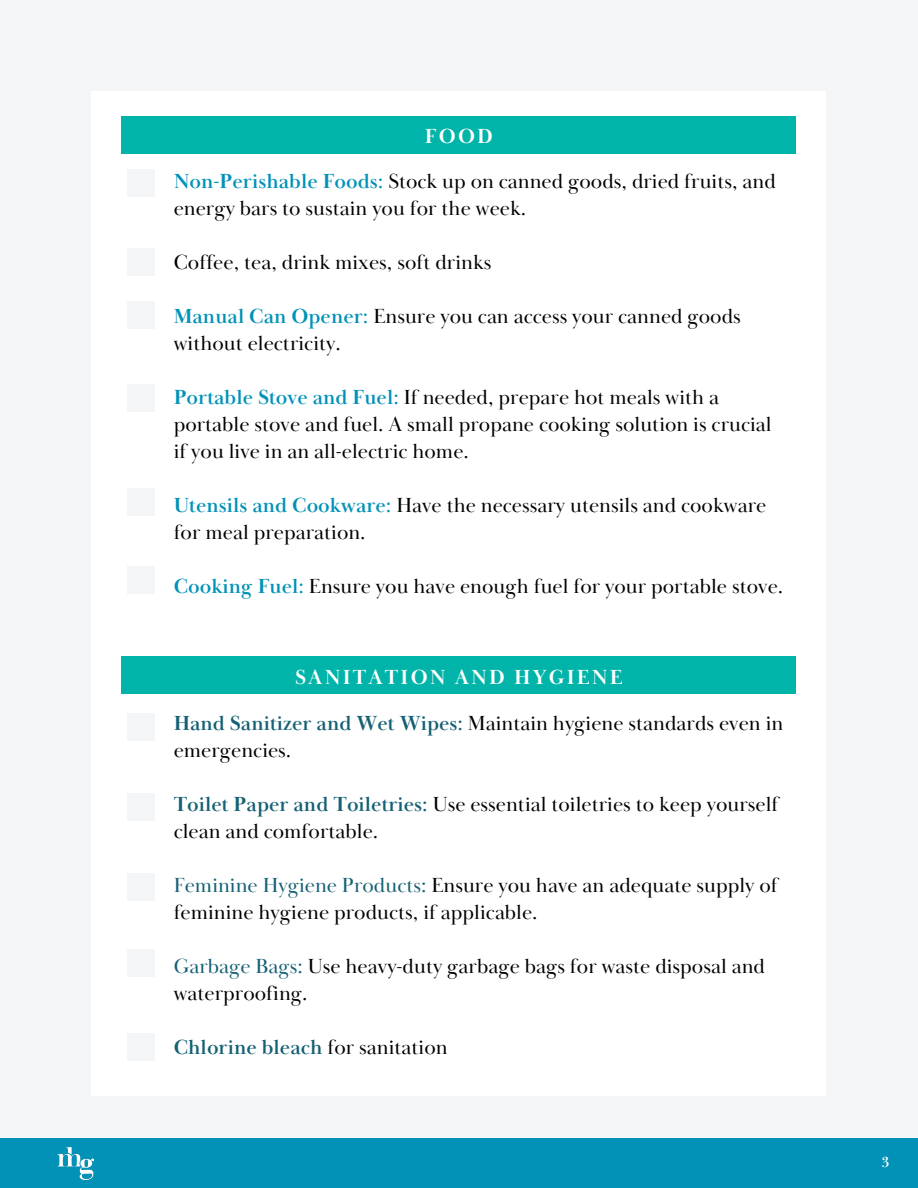
<style>
.page{position:relative;width:918px;height:1188px;background:#f3f5f7}
.page>*{position:absolute;margin:0;border:0;box-sizing:border-box;transform-origin:0 0}
.t1{font:21px/27px "Baskerville Display PT";color:#000}
.t2{font:700 21px "Baskerville Display PT";color:#156074}
.t3{font:700 21px "Baskerville Display PT";letter-spacing:.1em;color:#fff}
.t4{font:700 15px "Baskerville Display PT";color:#fff}
.s1{font-weight:700;color:#0292b7}
.s2{font-weight:700;color:#156074}
.s3{color:#156074}
.s4{font-weight:400;color:#000}
</style>
<div class="page">
<div style="left:0;top:1139px;width:918px;height:49px;background:#0292b7"></div>
<img style="left:57px;top:1147px;width:37px;height:33px">
<div style="left:92px;top:92px;width:734px;height:1004px;background:#fff"></div>
<div style="left:122px;top:116px;width:674px;height:37px;background:#00b4a9"></div>
<div style="left:127px;top:170px;width:27px;height:27px;background:#f3f5f7"></div>
<div style="left:127px;top:248px;width:27px;height:27px;background:#f3f5f7"></div>
<div style="left:127px;top:301px;width:27px;height:27px;background:#f3f5f7"></div>
<div style="left:127px;top:384px;width:27px;height:28px;background:#f3f5f7"></div>
<div style="left:127px;top:489px;width:27px;height:27px;background:#f3f5f7"></div>
<div style="left:127px;top:567px;width:27px;height:27px;background:#f3f5f7"></div>
<div style="left:122px;top:657px;width:674px;height:37px;background:#00b4a9"></div>
<div style="left:127px;top:713px;width:27px;height:27px;background:#f3f5f7"></div>
<div style="left:127px;top:793px;width:27px;height:27px;background:#f3f5f7"></div>
<div style="left:127px;top:873px;width:27px;height:27px;background:#f3f5f7"></div>
<div style="left:127px;top:950px;width:27px;height:27px;background:#f3f5f7"></div>
<div style="left:127px;top:1034px;width:27px;height:27px;background:#f3f5f7"></div>
<p class="t3" style="left:425px;top:123px;width:69px">FOOD</p>
<p class="t1" style="left:174px;top:168px;width:604px"><span class="s1">Non-Perishable Foods:</span> Stock up on canned goods, dried fruits, and energy bars to sustain you for the week.</p>
<p class="t1" style="left:174px;top:249px;width:319px">Coffee, tea, drink mixes, soft drinks</p>
<p class="t1" style="left:174px;top:303px;width:569px"><span class="s1">Manual Can Opener:</span> Ensure you can access your canned goods without electricity.</p>
<p class="t1" style="left:174px;top:384px;width:600px"><span class="s1">Portable Stove and Fuel:</span> If needed, prepare hot meals with a portable stove and fuel. A small propane cooking solution is crucial if you live in an all-electric home.</p>
<h1 class="t1" style="left:174px;top:492px;width:594px"><span class="s1">Utensils and Cookware:</span> Have the necessary utensils and cookware for meal preparation.</h1>
<p class="t1" style="left:174px;top:573px;width:611px"><span class="s1">Cooking Fuel:</span> Ensure you have enough fuel for your portable stove.</p>
<p class="t3" style="left:295px;top:664px;width:329px">SANITATION AND HYGIENE</p>
<p class="t1" style="left:174px;top:711px;width:611px"><span class="s2">Hand Sanitizer and Wet Wipes:</span> Maintain hygiene standards even in emergencies.</p>
<p class="t1" style="left:174px;top:792px;width:606px"><span class="s2">Toilet Paper and Toiletries:</span> Use essential toiletries to keep yourself clean and comfortable.</p>
<p class="t1" style="left:174px;top:873px;width:606px"><span class="s3">Feminine Hygiene Products:</span> Ensure you have an adequate supply of feminine hygiene products, if applicable.</p>
<p class="t1" style="left:174px;top:954px;width:593px"><span class="s3">Garbage Bags:</span> Use heavy-duty garbage bags for waste disposal and waterproofing.</p>
<p class="t2" style="left:174px;top:1035px;width:276px">Chlorine bleach <span class="s4">for sanitation</span></p>
<p class="t4" style="left:882px;top:1153px;width:9px">3</p>
</div>
